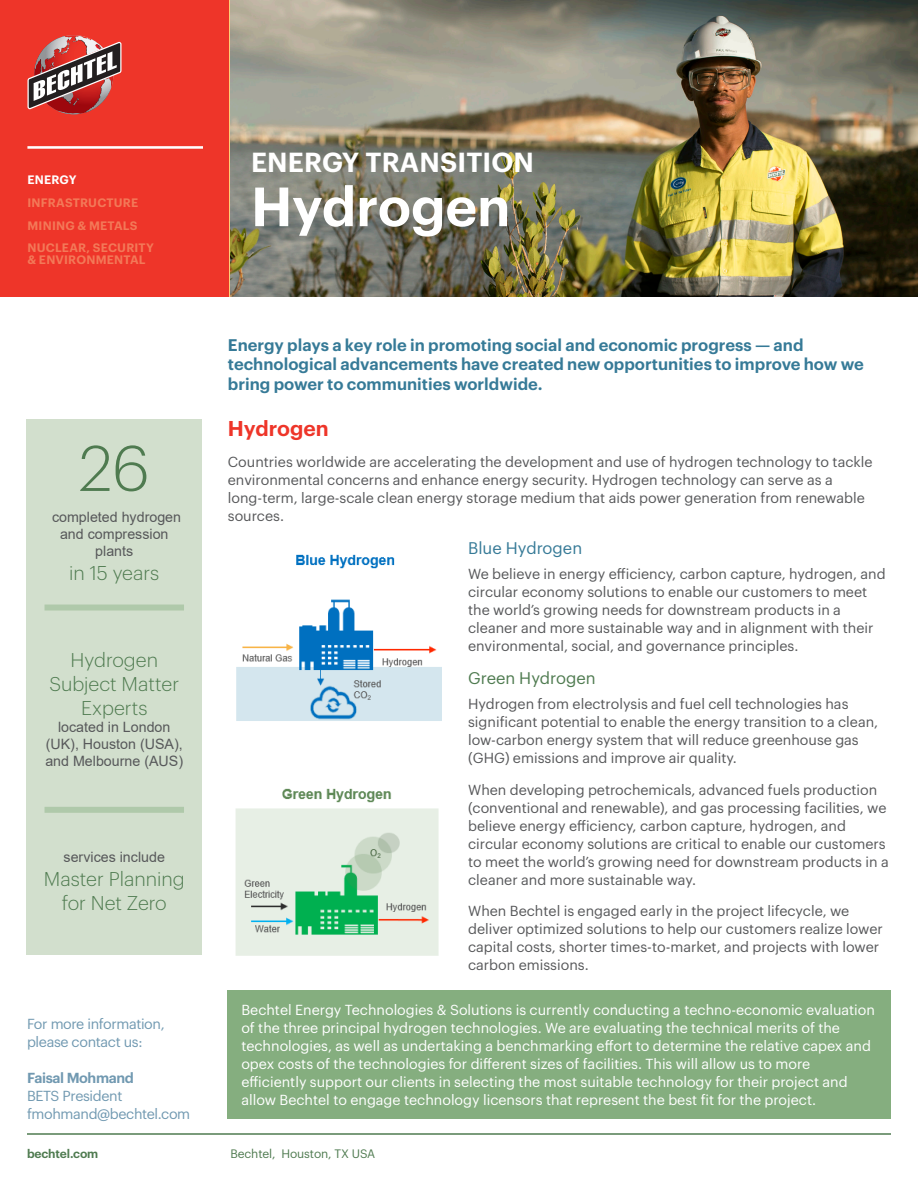
<style>
.page{position:relative;width:918px;height:1188px;background:#fff}
.page>*{position:absolute;margin:0;border:0;box-sizing:border-box;transform-origin:0 0}
.t1{font:300 63px "Graphik";color:#4f7b50}
.Heading_3{font:600 54px "Graphik";color:#fff}
.Heading_3-2{font:600 27px "Graphik";letter-spacing:.005em;color:#fff}
.red_head{font:600 21px "Graphik";color:#ee3529}
.t2{font:300 19.5px/24px "Graphik";color:#4f7b50;text-align:center}
.INTRO_Text{font:600 16.5px/19.8px "Graphik";color:#367a97}
.Blue_TEXT_Bold{font:16.5px "Graphik";color:#4f7b50}
.Blue_TEXT_Bold-2{font:16.5px "Graphik";color:#367a97}
.Body_Regular{font:14.25px/18px "Graphik";color:#57585a}
.Body_Regular-2{font:14.25px/18px "Graphik";color:#fff}
.t3{font:14.25px/17.1px "Arial";color:#57585a;text-align:center}
.For_more_Information{font:14.25px/18px "Graphik";letter-spacing:-.025em;color:#7199b1}
.For_more_Information-2{font:600 14.25px/18px "Graphik";letter-spacing:-.025em;color:#7199b1}
.t4{font:600 12px/22.6px "Graphik";letter-spacing:.015em;color:#f37958}
.t5{font:12px "Graphik";letter-spacing:-.01em;color:#4f7b50}
.t6{font:600 12px "Graphik";letter-spacing:-.01em;color:#4f7b50}
.t7{font:600 12px "Graphik";letter-spacing:.02em;color:#fff}
.s1{font-weight:400}
</style>
<div class="page">
<hr style="left:27px;top:1133px;width:864px;height:2px;background:#4f7b50">
<div style="left:0;top:0;width:230px;height:297px;background:#ee3529"></div>
<hr style="left:27px;top:146px;width:176px;height:3px;background:#fff">
<svg style="left:27px;top:36px;width:95px;height:78px"></svg>
<img style="left:231px;top:0;width:687px;height:297px">
<div style="left:228px;top:990px;width:663px;height:129px;background:#85ae7f"></div>
<img style="left:236px;top:554px;width:205px;height:167px">
<img style="left:235px;top:788px;width:204px;height:168px">
<div style="left:27px;top:419px;width:175px;height:536px;background:#d2dfcd"></div>
<div style="left:45px;top:605px;width:139px;height:6px;background:#afc9aa"></div>
<div style="left:45px;top:807px;width:139px;height:6px;background:#afc9aa"></div>
<p class="t7" style="left:27px;top:171px;width:51px">ENERGY</p>
<p class="t4" style="left:27px;top:190px;width:128px">INFRASTRUCTURE<br>MINING &amp; METALS<br>NUCLEAR, SECURITY</p>
<p class="t4" style="left:27px;top:248px;width:120px">&amp; ENVIRONMENTAL</p>
<p class="t1" style="left:79px;top:422px;width:72px">26</p>
<p class="t3" style="left:52px;top:508px;width:131px">completed hydrogen and compression plants</p>
<p class="t2" style="left:69px;top:559px;width:92px">in 15 years</p>
<p class="t2" style="left:49px;top:646px;width:131px">Hydrogen<br>Subject Matter<br>Experts</p>
<p class="t3" style="left:45px;top:718px;width:139px">located in London (UK), Houston (USA), and Melbourne (AUS)</p>
<p class="t3" style="left:64px;top:849px;width:103px">services include</p>
<p class="t2" style="left:44px;top:866px;width:142px">Master Planning for Net Zero</p>
<p class="For_more_Information" style="left:27px;top:1014px;width:139px">For more information, please contact us:</p>
<p class="For_more_Information-2" style="left:27px;top:1068px;width:109px">Faisal Mohmand<br><span class="s1">BETS President</span></p>
<p class="For_more_Information" style="left:27px;top:1104px;width:165px">fmohmand@bechtel.com</p>
<p class="Heading_3-2" style="left:251px;top:142px;width:284px">ENERGY TRANSITION</p>
<p class="Heading_3" style="left:251px;top:165px;width:261px">Hydrogen</p>
<p class="INTRO_Text" style="left:228px;top:333px;width:637px">Energy plays a key role in promoting social and economic progress — and technological advancements have created new opportunities to improve how we bring power to communities worldwide.</p>
<p class="red_head" style="left:228px;top:412px;width:102px">Hydrogen</p>
<p class="Body_Regular" style="left:228px;top:452px;width:646px">Countries worldwide are accelerating the development and use of hydrogen technology to tackle environmental concerns and enhance energy security. Hydrogen technology can serve as a long-term, large-scale clean energy storage medium that aids power generation from renewable sources.</p>
<p class="Blue_TEXT_Bold-2" style="left:468px;top:536px;width:116px">Blue Hydrogen</p>
<p class="Body_Regular" style="left:468px;top:564px;width:419px">We believe in energy efficiency, carbon capture, hydrogen, and circular economy solutions to enable our customers to meet the world’s growing needs for downstream products in a cleaner and more sustainable way and in alignment with their environmental, social, and governance principles.</p>
<p class="Blue_TEXT_Bold" style="left:468px;top:666px;width:129px">Green Hydrogen</p>
<p class="Body_Regular" style="left:468px;top:694px;width:412px">Hydrogen from electrolysis and fuel cell technologies has significant potential to enable the energy transition to a clean, low-carbon energy system that will reduce greenhouse gas (GHG) emissions and improve air quality.</p>
<p class="Body_Regular" style="left:468px;top:779px;width:422px">When developing petrochemicals, advanced fuels production (conventional and renewable), and gas processing facilities, we believe energy efficiency, carbon capture, hydrogen, and circular economy solutions are critical to enable our customers to meet the world’s growing need for downstream products in a cleaner and more sustainable way.</p>
<p class="Body_Regular" style="left:468px;top:901px;width:416px">When Bechtel is engaged early in the project lifecycle, we deliver optimized solutions to help our customers realize lower capital costs, shorter times-to-market, and projects with lower carbon emissions.</p>
<p class="Body_Regular-2" style="left:241px;top:1000px;width:635px">Bechtel Energy Technologies &amp; Solutions is currently conducting a techno-economic evaluation of the three principal hydrogen technologies. We are evaluating the technical merits of the technologies, as well as undertaking a benchmarking effort to determine the relative capex and opex costs of the technologies for different sizes of facilities. This will allow us to more efficiently support our clients in selecting the most suitable technology for their project and allow Bechtel to engage technology licensors that represent the best fit for the project.</p>
<p class="t6" style="left:27px;top:1144px;width:73px">bechtel.com</p>
<p class="t5" style="left:231px;top:1144px;width:146px">Bechtel, Houston, TX USA</p>
</div>
